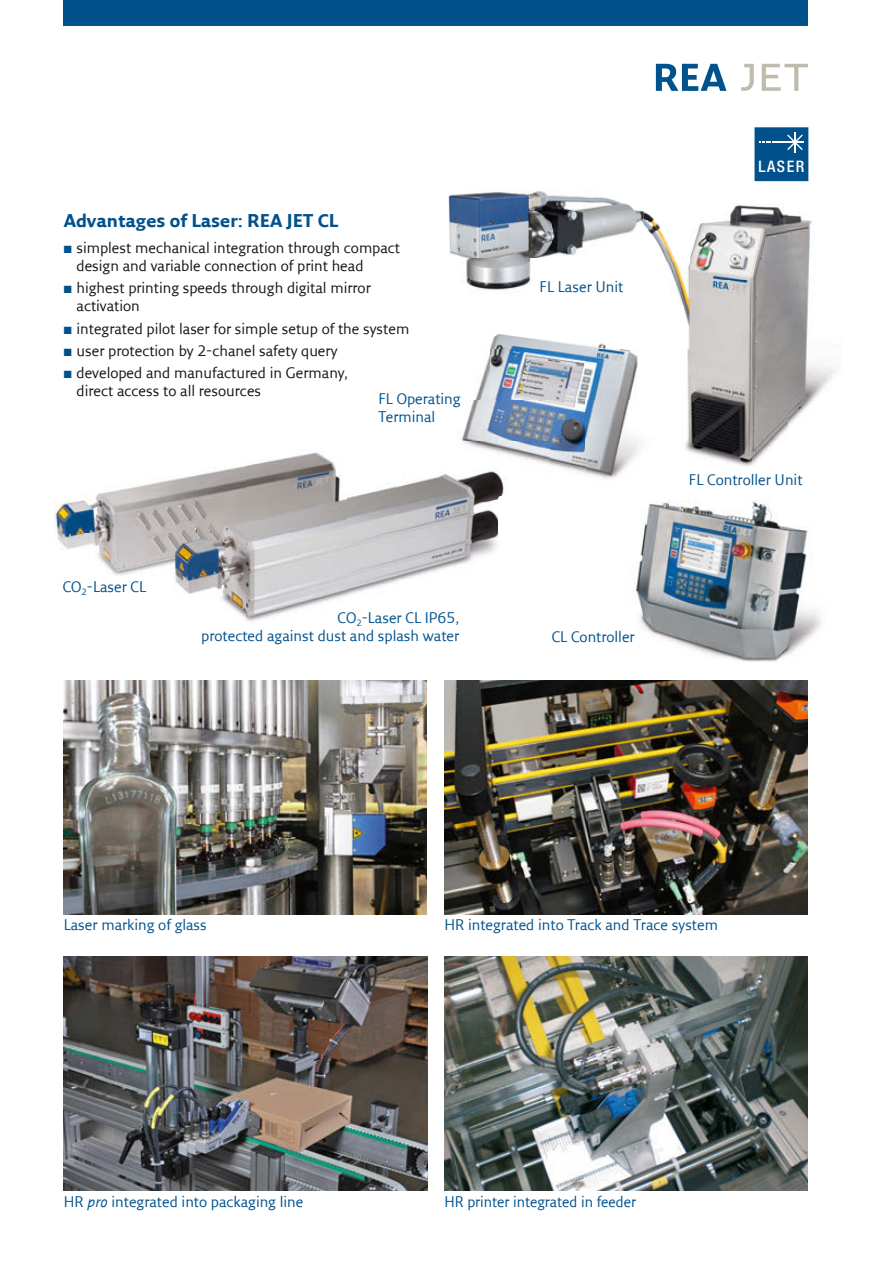
<style>
.page{position:relative;width:893px;height:1263px;background:#fff}
.page>*{position:absolute;margin:0;border:0;box-sizing:border-box;transform-origin:0 0}
.t1{font:700 18px "Fresco Sans LF";color:#00518c}
.t2{font:500 condensed 15.9px "Helvetica Neue LT Std";letter-spacing:.1em;color:#fff}
.t3{font:15px/18px "Fresco Sans LF";color:#141415}
.t4{font:15px/18px "Fresco Sans LF";color:#00518c;text-align:right}
.s1{color:#00518c}
.s2{font-style:italic}
</style>
<div class="page">
<img style="left:444px;top:957px;width:364px;height:234px">
<img style="left:63px;top:680px;width:364px;height:234px">
<img style="left:64px;top:957px;width:363px;height:234px">
<img style="left:444px;top:680px;width:364px;height:234px">
<img style="left:54px;top:451px;width:344px;height:171px">
<img style="left:398px;top:496px;width:103px;height:85px">
<img style="left:186px;top:521px;width:18px;height:11px">
<svg style="left:205px;top:528px;width:5px;height:6px"></svg>
<img style="left:211px;top:521px;width:58px;height:11px">
<img style="left:635px;top:501px;width:186px;height:161px">
<img style="left:448px;top:190px;width:232px;height:158px">
<img style="left:680px;top:177px;width:156px;height:290px">
<img style="left:448px;top:306px;width:43px;height:95px">
<img style="left:491px;top:348px;width:147px;height:53px">
<img style="left:461px;top:401px;width:124px;height:47px">
<img style="left:585px;top:401px;width:54px;height:77px">
<img style="left:549px;top:448px;width:37px;height:30px">
<img style="left:396px;top:441px;width:153px;height:55px">
<img style="left:644px;top:306px;width:36px;height:42px">
<div style="left:64px;top:0;width:744px;height:26px;background:#00518c"></div>
<svg style="left:656px;top:64px;width:70px;height:27px"></svg>
<svg style="left:741px;top:64px;width:13px;height:27px"></svg>
<svg style="left:762px;top:64px;width:46px;height:27px"></svg>
<div style="left:755px;top:128px;width:53px;height:52px;background:#00518c"></div>
<div style="left:754px;top:128px;width:54px;height:53px;border:1px solid #00518c"></div>
<hr style="left:772px;top:142px;width:32px;height:1px;background:#fff">
<hr style="left:794px;top:132px;width:2px;height:21px;background:#fff">
<svg style="left:787px;top:135px;width:16px;height:15px"></svg>
<p class="t1" style="left:64px;top:213px;width:276px">Advantages of Laser: REA JET CL</p>
<p class="t3" style="left:77px;top:240px;width:325px;text-indent:-13px"><span class="s1">■</span> simplest mechanical integration through compact design and variable connection of print head</p>
<p class="t3" style="left:77px;top:280px;width:296px;text-indent:-13px"><span class="s1">■</span> highest printing speeds through digital mirror activation</p>
<p class="t3" style="left:64px;top:320px;width:347px"><span class="s1">■</span> integrated pilot laser for simple setup of the system</p>
<p class="t3" style="left:64px;top:343px;width:275px"><span class="s1">■</span> user protection by 2-chanel safety query</p>
<p class="t3" style="left:77px;top:365px;width:273px;text-indent:-13px"><span class="s1">■</span> developed and manufactured in Germany, direct access to all resources</p>
<p class="t4" style="left:378px;top:390px;width:84px;text-align:left">FL Operating<br>Terminal</p>
<p class="t4" style="left:63px;top:578px;width:85px">CO<sub>2</sub>-Laser CL</p>
<p class="t4" style="left:201px;top:610px;width:260px">CO<sub>2</sub>-Laser CL IP65,<br>protected against dust and splash water</p>
<p class="t4" style="left:540px;top:279px;width:85px">FL Laser Unit</p>
<p class="t2" style="left:758px;top:157px;width:48px">LASER</p>
<p class="t4" style="left:689px;top:472px;width:115px">FL Controller Unit</p>
<p class="t4" style="left:552px;top:628px;width:85px">CL Controller</p>
<p class="t4" style="left:64px;top:917px;width:145px">Laser marking of glass</p>
<p class="t4" style="left:444px;top:917px;width:275px">HR integrated into Track and Trace system</p>
<p class="t4" style="left:64px;top:1193px;width:241px">HR <span class="s2">pro</span> integrated into packaging line</p>
<p class="t4" style="left:444px;top:1193px;width:193px">HR printer integrated in feeder</p>
</div>
